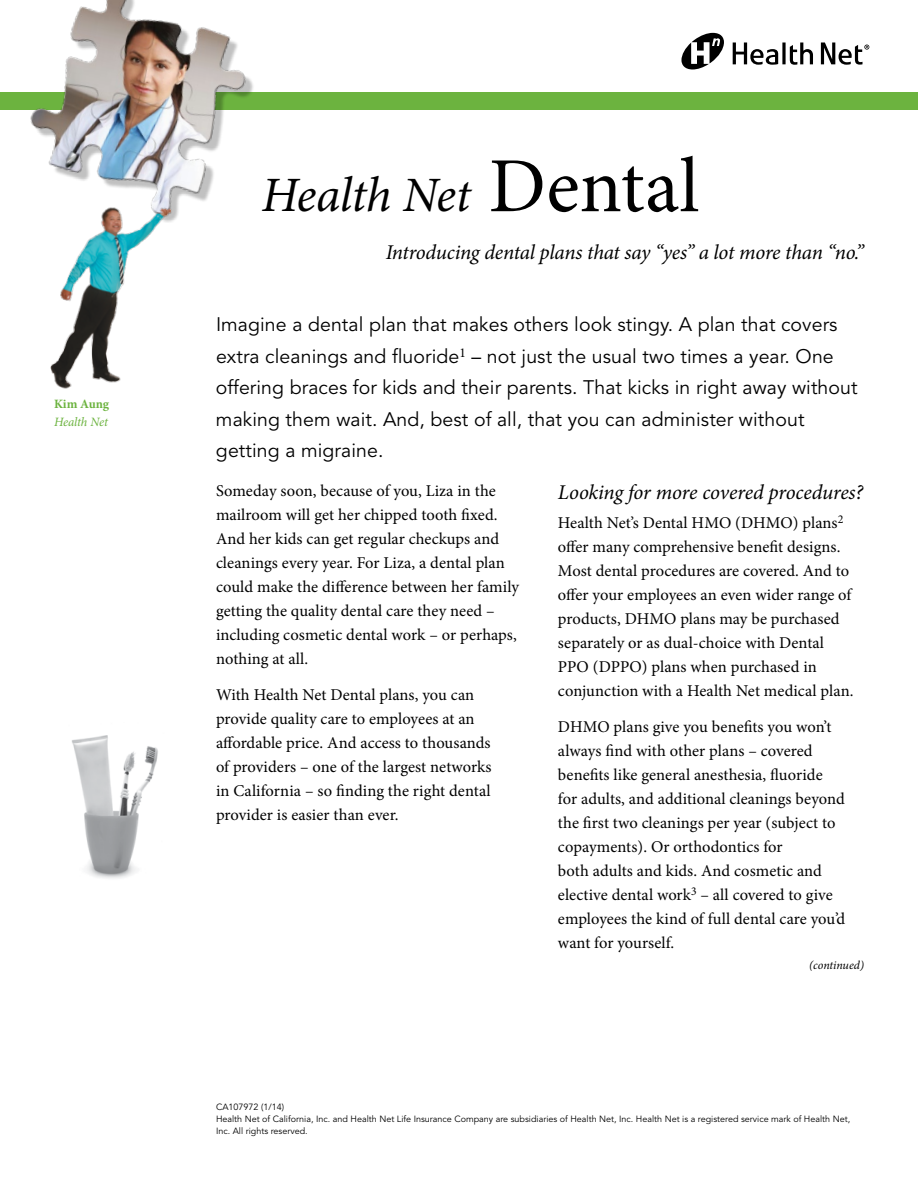
<style>
.page{position:relative;width:918px;height:1188px;background:#fff}
.page>*{position:absolute;margin:0;border:0;box-sizing:border-box;transform-origin:0 0}
.t1{font:italic 49.5px "Minion Pro";letter-spacing:-.01em;color:#000}
.t2{font:italic 21px "Minion Pro";letter-spacing:-.015em;color:#000}
.t3{font:19.5px/31.5px "Avenir LT Std";letter-spacing:.005em;color:#000}
.t4{font:16.5px/24px "Minion Pro";letter-spacing:.005em;color:#000}
.t5{font:italic 12.75px "Minion Pro";letter-spacing:-.01em;color:#6cb33f}
.t6{font:700 12.75px "Minion Pro";letter-spacing:-.005em;color:#6cb33f}
.t7{font:italic 12px "Minion Pro";letter-spacing:-.005em;color:#000}
.t8{font:9px/12px "Avenir LT Std";color:#000}
.s1{font-style:normal;font-size:78px}
</style>
<div class="page">
<div style="left:0;top:92px;width:918px;height:18px;background:#6cb33f"></div>
<img style="left:30px;top:0;width:223px;height:201px">
<img style="left:45px;top:199px;width:134px;height:190px">
<svg style="left:681px;top:33px;width:43px;height:36px"></svg>
<svg style="left:733px;top:42px;width:80px;height:23px"></svg>
<svg style="left:821px;top:42px;width:48px;height:23px"></svg>
<img style="left:72px;top:735px;width:86px;height:144px">
<p class="t6" style="left:54px;top:395px;width:57px">Kim Aung</p>
<p class="t5" style="left:54px;top:413px;width:55px">Health Net</p>
<h1 class="t1" style="left:261px;top:162px;width:439px">Health Net <span class="s1">Dental</span></h1>
<p class="t2" style="left:386px;top:238px;width:480px">Introducing dental plans that say “yes” a lot more than “no.”</p>
<p class="t3" style="left:216px;top:309px;width:643px">Imagine a dental plan that makes others look stingy. A plan that covers extra cleanings and fluoride<sup>1</sup> – not just the usual two times a year. One offering braces for kids and their parents. That kicks in right away without making them wait. And, best of all, that you can administer without getting a migraine.</p>
<p class="t4" style="left:216px;top:479px;width:305px">Someday soon, because of you, Liza in the mailroom will get her chipped tooth fixed.<br>And her kids can get regular checkups and cleanings every year. For Liza, a dental plan could make the difference between her family getting the quality dental care they need – including cosmetic dental work – or perhaps, nothing at all.</p>
<p class="t4" style="left:216px;top:683px;width:277px">With Health Net Dental plans, you can provide quality care to employees at an affordable price. And access to thousands of providers – one of the largest networks in California – so finding the right dental provider is easier than ever.</p>
<p class="t2" style="left:558px;top:478px;width:307px">Looking for more covered procedures?</p>
<p class="t4" style="left:558px;top:510px;width:297px">Health Net’s Dental HMO (DHMO) plans<sup>2 </sup>offer many comprehensive benefit designs.<br>Most dental procedures are covered. And to offer your employees an even wider range of products, DHMO plans may be purchased separately or as dual-choice with Dental PPO (DPPO) plans when purchased in conjunction with a Health Net medical plan.</p>
<p class="t4" style="left:558px;top:715px;width:289px">DHMO plans give you benefits you won’t always find with other plans – covered benefits like general anesthesia, fluoride for adults, and additional cleanings beyond the first two cleanings per year (subject to copayments). Or orthodontics for<br>both adults and kids. And cosmetic and elective dental work<sup>3</sup> – all covered to give employees the kind of full dental care you’d want for yourself.</p>
<p class="t7" style="left:809px;top:957px;width:56px">(continued)</p>
<p class="t8" style="left:216px;top:1101px;width:636px">CA107972 (1/14)<br>Health Net of California, Inc. and Health Net Life Insurance Company are subsidiaries of Health Net, Inc. Health Net is a registered service mark of Health Net,<br>Inc. All rights reserved.</p>
</div>
